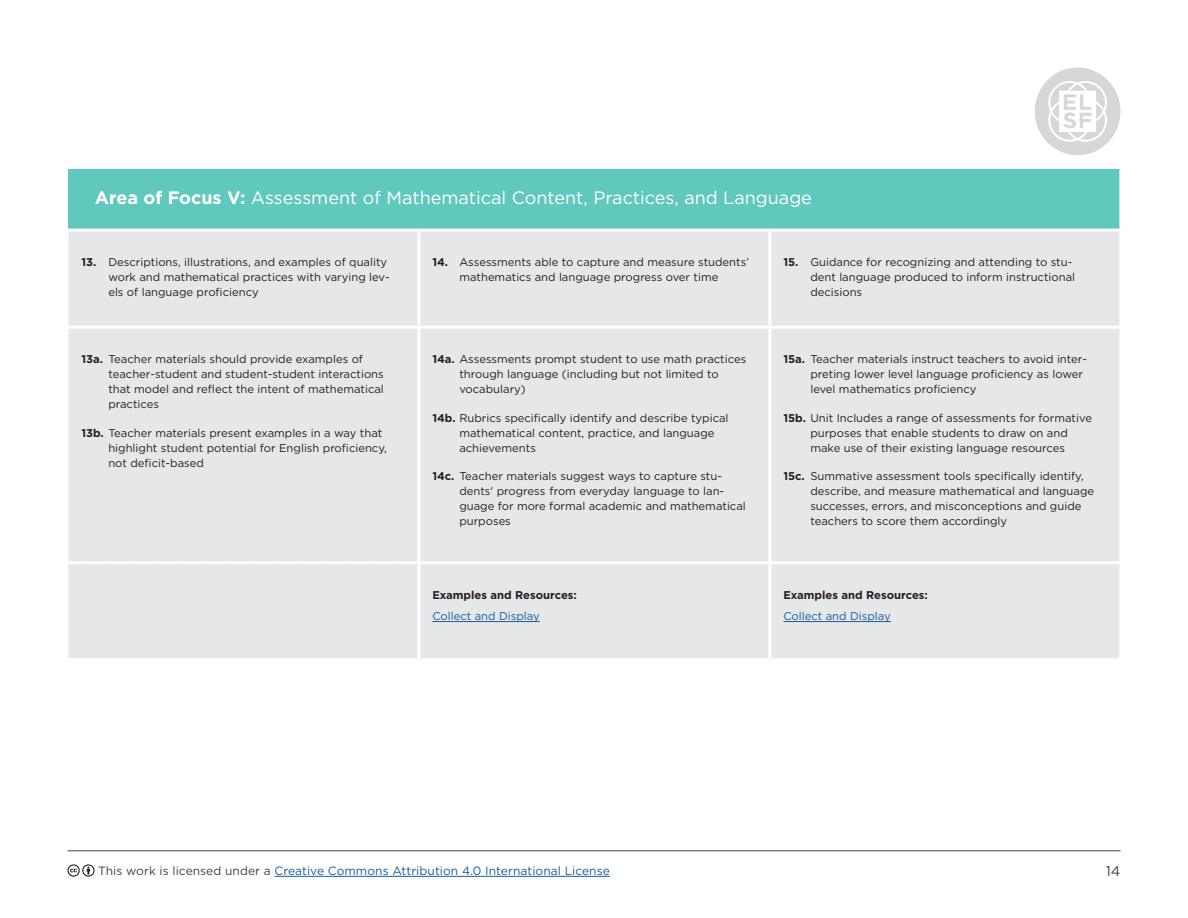
<style>
.page{position:relative;width:1188px;height:918px;background:#fff}
.page>*{position:absolute;margin:0;border:0;box-sizing:border-box;transform-origin:0 0}
.t1{font:18px "Gotham";color:#fff}
.t2{font:14.25px "Gotham";color:#414243}
.t3{font:12px "Gotham";letter-spacing:.005em;color:#175d9e}
.t4{font:11.25px/15px "Gotham";color:#231f20}
.t5{font:700 11.25px "Gotham";color:#231f20}
.t6{font:11.25px "Gotham";color:#175d9e}
.s1{font-weight:700}
.s2{color:#414243}
</style>
<div class="page">
<hr style="left:68px;top:851px;width:1052px;height:1px;background:#414243">
<svg style="left:1035px;top:68px;width:85px;height:87px"></svg>
<hr style="left:275px;top:876px;width:335px;height:1px;background:#175d9e">
<svg style="left:68px;top:864px;width:26px;height:13px"></svg>
<div style="left:68px;top:169px;width:1053px;height:61px;background:#60c8bc"></div>
<div style="left:69px;top:232px;width:1050px;height:426px;background:#e6e7e9"></div>
<hr style="left:1119px;top:169px;width:3px;height:60px;background:#fff">
<hr style="left:417px;top:232px;width:3px;height:94px;background:#fff">
<hr style="left:68px;top:326px;width:351px;height:3px;background:#fff">
<hr style="left:417px;top:329px;width:3px;height:232px;background:#fff">
<hr style="left:417px;top:564px;width:3px;height:94px;background:#fff">
<hr style="left:68px;top:229px;width:351px;height:3px;background:#fff">
<hr style="left:419px;top:229px;width:351px;height:3px;background:#fff">
<hr style="left:770px;top:229px;width:352px;height:3px;background:#fff">
<svg style="left:68px;top:560px;width:350px;height:5px"></svg>
<hr style="left:417px;top:561px;width:353px;height:3px;background:#fff">
<hr style="left:770px;top:561px;width:352px;height:3px;background:#fff">
<hr style="left:768px;top:232px;width:3px;height:94px;background:#fff">
<hr style="left:768px;top:329px;width:3px;height:232px;background:#fff">
<hr style="left:768px;top:564px;width:3px;height:94px;background:#fff">
<hr style="left:419px;top:326px;width:351px;height:3px;background:#fff">
<hr style="left:770px;top:326px;width:352px;height:3px;background:#fff">
<hr style="left:432px;top:621px;width:108px;height:1px;background:#175d9e">
<hr style="left:783px;top:621px;width:108px;height:1px;background:#175d9e">
<h1 class="t1" style="left:95px;top:186px;width:719px"><span class="s1">Area of Focus V:</span> Assessment of Mathematical Content, Practices, and Language</h1>
<p class="t4" style="left:108px;top:254px;width:283px;text-indent:-27px"><span class="s1">13.</span> Descriptions, illustrations, and examples of quality work and mathematical practices with varying lev&shy;els of language proficiency</p>
<p class="t4" style="left:432px;top:254px;width:318px;text-align:center"><span class="s1">14.</span> Assessments able to capture and measure students’ mathematics and language progress over time</p>
<p class="t4" style="left:810px;top:254px;width:266px;text-indent:-27px"><span class="s1">15.</span> Guidance for recognizing and attending to stu&shy;dent language produced to inform instructional decisions</p>
<p class="t4" style="left:108px;top:352px;width:277px;text-indent:-27px"><span class="s1">13a.</span> Teacher materials should provide examples of teacher-student and student-student interactions that model and reflect the intent of mathematical practices</p>
<p class="t4" style="left:108px;top:425px;width:280px;text-indent:-27px"><span class="s1">13b.</span> Teacher materials present examples in a way that highlight student potential for English proficiency, not deficit-based</p>
<p class="t4" style="left:459px;top:351px;width:288px;text-indent:-27px"><span class="s1">14a.</span> Assessments prompt student to use math practices through language (including but not limited to vocabulary)</p>
<p class="t4" style="left:459px;top:410px;width:271px;text-indent:-27px"><span class="s1">14b.</span> Rubrics specifically identify and describe typical mathematical content, practice, and language achievements</p>
<p class="t4" style="left:459px;top:468px;width:288px;text-indent:-27px"><span class="s1">14c.</span> Teacher materials suggest ways to capture stu&shy;dents' progress from everyday language to lan&shy;guage for more formal academic and mathematical purposes</p>
<p class="t5" style="left:432px;top:587px;width:146px">Examples and Resources:</p>
<p class="t6" style="left:432px;top:609px;width:109px">Collect and Display</p>
<p class="t4" style="left:810px;top:351px;width:278px;text-indent:-27px"><span class="s1">15a.</span> Teacher materials instruct teachers to avoid inter&shy;preting lower level language proficiency as lower level mathematics proficiency</p>
<p class="t4" style="left:783px;top:410px;width:310px;text-align:center"><span class="s1">15b.</span> Unit Includes a range of assessments for formative purposes that enable students to draw on and<br>make use of their existing language resources</p>
<p class="t4" style="left:810px;top:468px;width:285px;text-indent:-27px"><span class="s1">15c.</span> Summative assessment tools specifically identify, describe, and measure mathematical and language successes, errors, and misconceptions and guide teachers to score them accordingly</p>
<p class="t5" style="left:783px;top:587px;width:146px">Examples and Resources:</p>
<p class="t6" style="left:783px;top:609px;width:109px">Collect and Display</p>
<p class="t3" style="left:98px;top:863px;width:513px"><span class="s2">This work is licensed under a</span> Creative Commons Attribution 4.0 International License</p>
<p class="t2" style="left:1106px;top:862px;width:16px">14</p>
</div>
